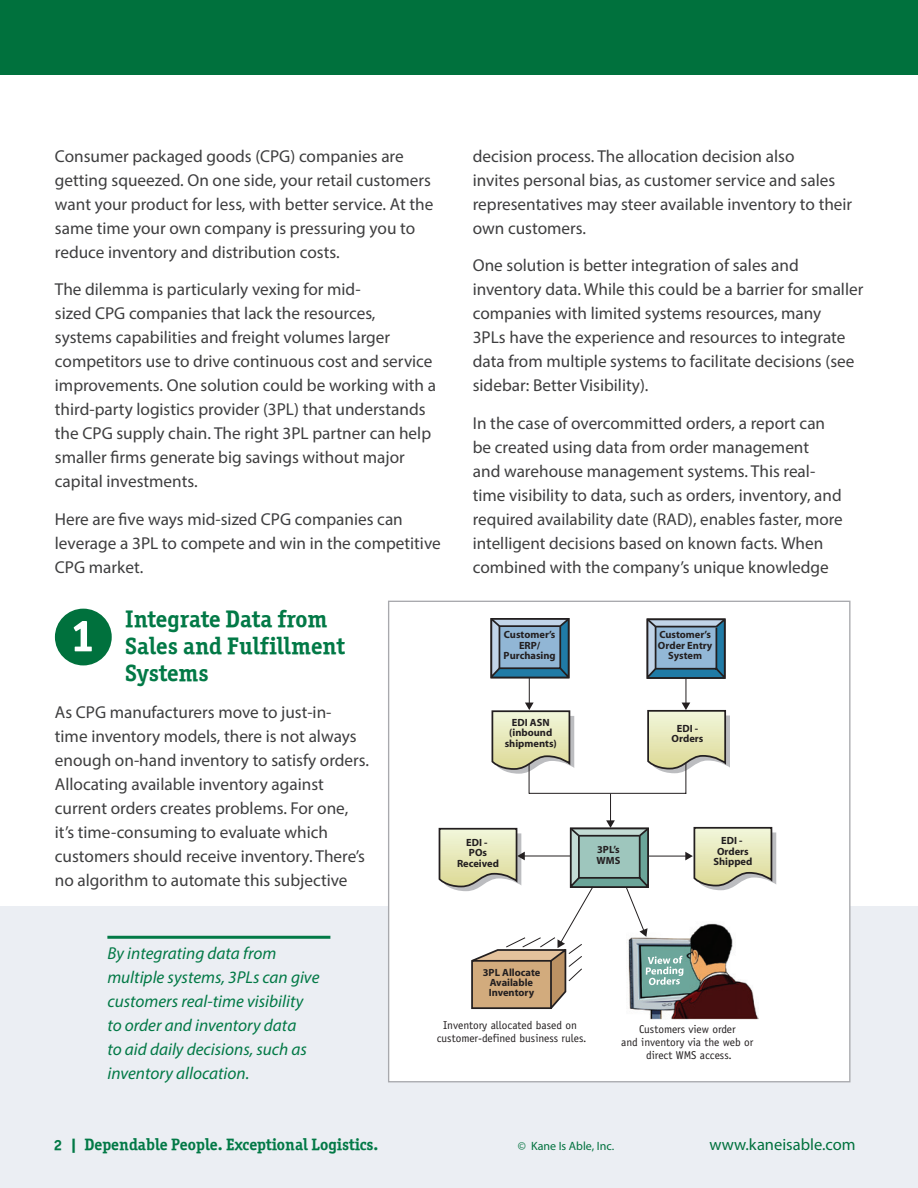
<style>
.page{position:relative;width:918px;height:1188px;background:#fff}
.page>*{position:absolute;margin:0;border:0;box-sizing:border-box;transform-origin:0 0}
.t1{font:51px "Officina Serif OSITCTT Bold";color:#fff}
.Head{font:24px/27px "Officina Serif OSITCTT Bold";color:#027946}
.text{font:17.25px/24px "Myriad Pro";color:#3e3e3f}
.t2{font:italic 17.25px/24px "Myriad Pro";color:#027946}
.text-2{font:17.1px/24px "Myriad Pro";color:#3e3e3f}
.t3{font:16.5px "Officina Serif OSITCTT Bold";color:#027946}
.t4{font:16.5px "Myriad Pro";color:#00713d}
.t5{font:12px "Myriad Pro";color:#00713d}
.t6{font:11.4px/13px "Officina Sans";color:#231f20;text-align:center}
.t7{font:700 10.5px/10.5px "Myriad";color:#231f20;text-align:center}
.s1{font-size:17.1px}
.s2{font-size:17.25px}
</style>
<div class="page">
<div style="left:1px;top:906px;width:917px;height:282px;background:#ebeef3"></div>
<div style="left:389px;top:601px;width:461px;height:481px;background:#fff"></div>
<img style="left:643px;top:1010px;width:116px;height:10px">
<svg style="left:490px;top:618px;width:84px;height:156px"></svg>
<svg style="left:646px;top:618px;width:84px;height:155px"></svg>
<hr style="left:529px;top:793px;width:157px;height:1px;background:#231f20">
<hr style="left:529px;top:764px;width:1px;height:30px;background:#231f20">
<hr style="left:685px;top:763px;width:1px;height:31px;background:#231f20">
<svg style="left:438px;top:794px;width:338px;height:216px"></svg>
<div style="left:0;top:0;width:918px;height:73px;background:#00713d"></div>
<hr style="left:107px;top:936px;width:223px;height:3px;background:#027946">
<div style="left:55px;top:609px;width:57px;height:56px;background:#00713d;border-radius:50%"></div>
<p class="text" style="left:55px;top:144px;width:380px">Consumer packaged goods (CPG) companies are getting squeezed. On one side, your retail customers want your product for less, with better service. At the same time your own company is pressuring you to reduce inventory and distribution costs.</p>
<p class="text" style="left:55px;top:277px;width:383px">The dilemma is particularly vexing for mid-<br>sized CPG companies that lack the resources, systems capabilities and freight volumes larger competitors use to drive continuous cost and service improvements. One solution could be working with a third-party logistics provider (3PL) that understands the CPG supply chain. The right 3PL partner can help smaller firms generate big savings without major capital investments.</p>
<p class="text" style="left:55px;top:507px;width:387px">Here are five ways mid-sized CPG companies can leverage a 3PL to compete and win in the competitive<br>CPG market.</p>
<p class="Head" style="left:125px;top:605px;width:221px">Integrate Data from<br>Sales and Fulfillment<br>Systems</p>
<p class="text" style="left:55px;top:700px;width:316px">As CPG manufacturers move to just-in-<br>time inventory models, there is not always enough on-hand inventory to satisfy orders.<br>Allocating available inventory against current orders creates problems. For one, it’s time-consuming to evaluate which customers should receive inventory. There’s no algorithm to automate this subjective</p>
<p class="t1" style="left:69px;top:603px;width:29px">1</p>
<p class="text" style="left:473px;top:144px;width:381px">decision process. The allocation decision also<br>invites personal bias, as customer service and sales representatives may steer available inventory to their own customers.</p>
<p class="text" style="left:473px;top:253px;width:392px">One solution is better integration of sales and inventory data. While this could be a barrier for smaller companies with limited systems resources, many<br>3PLs have the experience and resources to integrate data from multiple systems to facilitate decisions (see sidebar: Better Visibility).</p>
<p class="text" style="left:473px;top:411px;width:370px">In the case of overcommitted orders, a report can be created using data from order management<br>and warehouse management systems. This real&shy;time visibility to data, such as orders, inventory, <span class="s1">and</span></p>
<p class="text-2" style="left:473px;top:507px;width:371px">required availability date (RAD), enables faster, more intelligent decisions based on known facts. <span class="s2">When</span></p>
<p class="text" style="left:473px;top:555px;width:357px">combined with the company’s unique knowledge</p>
<p class="t7" style="left:504px;top:630px;width:53px">Customer’s<br>ERP/<br>Purchasing</p>
<p class="t7" style="left:658px;top:630px;width:56px">Customer’s<br>Order Entry<br>System</p>
<p class="t7" style="left:505px;top:718px;width:54px">EDI ASN (inbound shipments)</p>
<p class="t7" style="left:672px;top:723px;width:33px">EDI -<br>Orders</p>
<p class="t7" style="left:457px;top:838px;width:43px">EDI -<br>POs<br>Received</p>
<p class="t7" style="left:713px;top:836px;width:40px">EDI -<br>Orders<br>Shipped</p>
<p class="t7" style="left:597px;top:845px;width:25px;text-align:left">3PL’s<br>WMS</p>
<p class="t2" style="left:107px;top:941px;width:214px">By integrating data from multiple systems, 3PLs can give customers real-time visibility to order and inventory data<br>to aid daily decisions, such as inventory allocation.</p>
<p class="t7" style="left:483px;top:967px;width:59px">3PL Allocate<br>Available<br>Inventory</p>
<p class="t6" style="left:437px;top:1018px;width:151px">Inventory allocated based on customer-defined business rules.</p>
<p class="t6" style="left:621px;top:1023px;width:134px">Customers view order<br>and inventory via the web or direct WMS access.</p>
<p class="t3" style="left:53px;top:1135px;width:327px">2 | Dependable People. Exceptional Logistics.</p>
<p class="t5" style="left:518px;top:1139px;width:98px">© Kane Is Able, Inc.</p>
<p class="t4" style="left:709px;top:1135px;width:148px">www.kaneisable.com</p>
</div>
